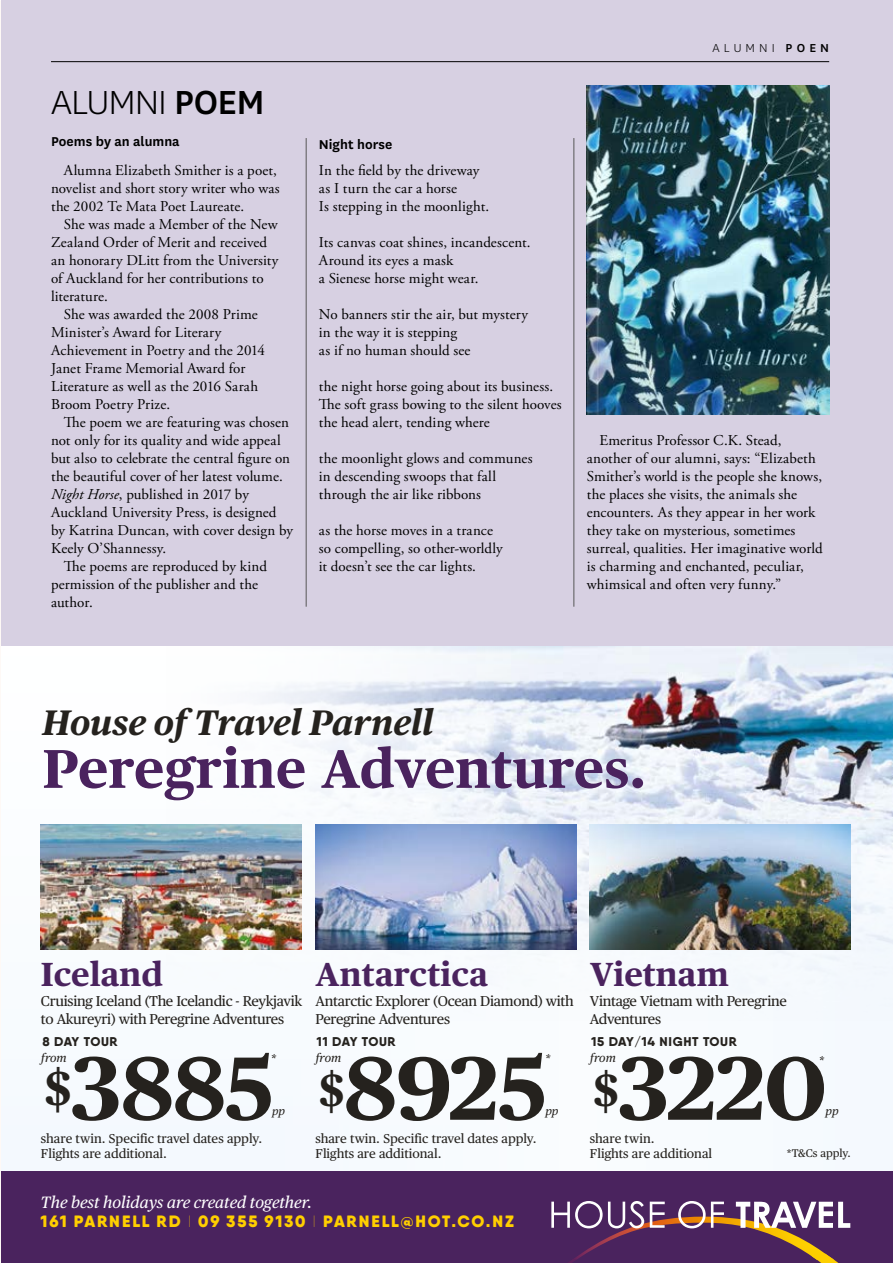
<style>
.page{position:relative;width:893px;height:1263px;background:#fff}
.page>*{position:absolute;margin:0;border:0;box-sizing:border-box;transform-origin:0 0}
.t1{font:700 89.7px "Publico Text";letter-spacing:-.02em;color:#25221e}
.t2{font:700 54.45px "Publico Text";color:#4a235e}
.t3{font:300 39px "National";letter-spacing:-.03em;color:#000}
.t4{font:italic 700 35.4px "Publico Text";color:#25221e}
.t5{font:700 33.3px "Publico Text";color:#4a235e}
.t6{font:900 16.35px "Qanelas Soft";letter-spacing:.11em;color:#ffcf00}
.t7{font:italic 16.35px "Publico Text";color:#fff}
.t8{font:15px/18px "Adobe Garamond Pro";letter-spacing:.01em;color:#000}
.t9{font:600 15px "National";letter-spacing:.005em;color:#000}
.t10{font:14.25px/17.4px "Publico Text";letter-spacing:-.02em;color:#25221e}
.t11{font:300 13.5px "National";letter-spacing:.3em;color:#000}
.t12{font:12.75px/14.4px "Publico Text";color:#25221e}
.t13{font:800 12.75px "Qanelas Soft";letter-spacing:.045em;color:#25221e}
.t14{font:italic 12.75px "Publico Text";color:#25221e}
.t15{font:italic 12px "Publico Text";color:#25221e}
.t16{font:italic 11.4px "Publico Text";color:#25221e}
.t17{font:11.1px "Publico Text";color:#25221e}
.t18{font:italic 11.1px "Publico Text";color:#25221e}
.s1{font-weight:500}
.s2{font-style:italic}
.s3{font-size:11.4px}
.s4{font-weight:100}
</style>
<div class="page">
<div style="left:2px;top:0;width:891px;height:646px;background:#d7d0e2"></div>
<hr style="left:51px;top:61px;width:778px;height:1px;background:#000">
<img style="left:587px;top:85px;width:242px;height:330px">
<hr style="left:306px;top:138px;width:1px;height:469px;background:#575756">
<hr style="left:574px;top:138px;width:1px;height:469px;background:#575756">
<img style="left:567px;top:646px;width:326px;height:144px">
<svg style="left:567px;top:790px;width:326px;height:382px"></svg>
<svg style="left:2px;top:646px;width:565px;height:526px"></svg>
<div style="left:2px;top:1172px;width:891px;height:91px;background:#4a235e"></div>
<svg style="left:551px;top:1201px;width:300px;height:62px"></svg>
<img style="left:41px;top:824px;width:261px;height:126px">
<img style="left:315px;top:824px;width:261px;height:126px">
<img style="left:590px;top:824px;width:261px;height:126px">
<h3 class="t3" style="left:51px;top:78px;width:215px">ALUMNI <span class="s1">POEM</span></h3>
<p class="t9" style="left:51px;top:131px;width:130px">Poems by an alumna</p>
<p class="t8" style="left:51px;top:162px;width:230px;text-indent:13px">Alumna Elizabeth Smither is a poet, novelist and short story writer who was the 2002 Te Mata Poet Laureate.</p>
<p class="t8" style="left:51px;top:216px;width:229px;text-indent:13px">She was made a Member of the New<br>Zealand Order of Merit and received an honorary DLitt from the University of Auckland for her contributions to literature.</p>
<p class="t8" style="left:51px;top:306px;width:216px;text-indent:13px">She was awarded the 2008 Prime<br>Minister’s Award for Literary<br>Achievement in Poetry and the 2014<br>Janet Frame Memorial Award for<br>Literature as well as the 2016 Sarah<br>Broom Poetry Prize.</p>
<p class="t8" style="left:64px;top:414px;width:227px">The poem we are featuring was chosen</p>
<p class="t8" style="left:51px;top:432px;width:231px">not only for its quality and wide appeal</p>
<p class="t8" style="left:51px;top:450px;width:241px">but also to celebrate the central figure on</p>
<p class="t8" style="left:51px;top:468px;width:233px">the beautiful cover of her latest volume.</p>
<p class="t8" style="left:51px;top:486px;width:199px"><span class="s2">Night Horse</span>, published in 2017 by</p>
<p class="t8" style="left:51px;top:504px;width:227px">Auckland University Press, is designed</p>
<p class="t8" style="left:51px;top:522px;width:244px">by Katrina Duncan, with cover design by</p>
<p class="t8" style="left:51px;top:540px;width:117px">Keely O’Shannessy.</p>
<p class="t8" style="left:64px;top:558px;width:205px">The poems are reproduced by kind</p>
<p class="t8" style="left:51px;top:576px;width:208px">permission of the publisher and the</p>
<p class="t8" style="left:51px;top:594px;width:43px">author.</p>
<p class="t9" style="left:319px;top:134px;width:75px">Night horse</p>
<p class="t8" style="left:319px;top:162px;width:172px">In the field by the driveway as I turn the car a horse<br>Is stepping in the moonlight.</p>
<p class="t8" style="left:319px;top:234px;width:213px">Its canvas coat shines, incandescent.<br>Around its eyes a mask<br>a Sienese horse might wear.</p>
<p class="t8" style="left:319px;top:306px;width:211px">No banners stir the air, but mystery in the way it is stepping<br>as if no human should see</p>
<p class="t8" style="left:319px;top:378px;width:244px">the night horse going about its business.<br>The soft grass bowing to the silent hooves the head alert, tending where</p>
<p class="t8" style="left:319px;top:450px;width:215px">the moonlight glows and communes in descending swoops that fall through the air like ribbons</p>
<p class="t8" style="left:319px;top:522px;width:185px">as the horse moves in a trance so compelling, so other-worldly it doesn’t see the car lights.</p>
<p class="t11" style="left:712px;top:40px;width:118px">ALUMNI <span class="s1">POEN</span></p>
<p class="t11" style="left:715px;top:40px;width:115px">COVER STORY</p>
<p class="t8" style="left:587px;top:432px;width:237px;text-indent:13px">Emeritus Professor C.K. Stead, another of our alumni, says: “Elizabeth Smither’s world is the people she knows, the places she visits, the animals she encounters. As they appear in her work they take on mysterious, sometimes surreal, qualities. Her imaginative world is charming and enchanted, peculiar, whimsical and often very funny.”</p>
<h3 class="t4" style="left:42px;top:701px;width:393px">House of Travel Parnell</h3>
<h2 class="t2" style="left:42px;top:736px;width:605px">Peregrine Adventures.</h2>
<h3 class="t5" style="left:41px;top:954px;width:124px">Iceland</h3>
<h3 class="t5" style="left:315px;top:954px;width:174px">Antarctica</h3>
<h3 class="t5" style="left:590px;top:954px;width:140px">Vietnam</h3>
<p class="t10" style="left:41px;top:993px;width:263px">Cruising Iceland (The Icelandic - Reykjavik to Akureyri) with Peregrine Adventures</p>
<p class="t10" style="left:315px;top:993px;width:260px">Antarctic Explorer (Ocean Diamond) with<br>Peregrine Adventures</p>
<p class="t10" style="left:590px;top:993px;width:198px">Vintage Vietnam with Peregrine<br>Adventures</p>
<p class="t13" style="left:42px;top:1033px;width:77px">8 DAY TOUR</p>
<p class="t13" style="left:317px;top:1033px;width:80px">11 DAY TOUR</p>
<p class="t13" style="left:591px;top:1033px;width:147px">15 DAY/14 NIGHT TOUR</p>
<p class="t15" style="left:41px;top:1051px;width:27px">from</p>
<h1 class="t1" style="left:319px;top:1034px;width:229px"><sup>$</sup>8925</h1>
<p class="t15" style="left:316px;top:1051px;width:27px">from</p>
<h1 class="t1" style="left:594px;top:1034px;width:235px"><sup>$</sup>3220</h1>
<p class="t15" style="left:590px;top:1051px;width:27px">from</p>
<h1 class="t1" style="left:45px;top:1034px;width:230px"><sup>$</sup>3885</h1>
<p class="t14" style="left:271px;top:1051px;width:7px">*</p>
<p class="t14" style="left:545px;top:1051px;width:7px">*</p>
<p class="t14" style="left:819px;top:1053px;width:7px">*</p>
<p class="t18" style="left:272px;top:1104px;width:14px">p<span class="s3">p</span></p>
<p class="t16" style="left:545px;top:1104px;width:14px">pp</p>
<p class="t16" style="left:825px;top:1104px;width:14px">pp</p>
<p class="t12" style="left:41px;top:1131px;width:223px">share twin. Specific travel dates apply.<br>Flights are additional.</p>
<p class="t12" style="left:315px;top:1131px;width:223px">share twin. Specific travel dates apply.<br>Flights are additional.</p>
<p class="t12" style="left:590px;top:1131px;width:124px">share twin.<br>Flights are additional</p>
<p class="t7" style="left:41px;top:1193px;width:273px">The best holidays are created together.</p>
<p class="t6" style="left:41px;top:1211px;width:475px">161 PARNELL RD <span class="s4">I</span> 09 355 9130 <span class="s4">I</span> PARNELL@HOT.CO.NZ</p>
<p class="t17" style="left:787px;top:1147px;width:66px">*T&amp;Cs apply.</p>
</div>
